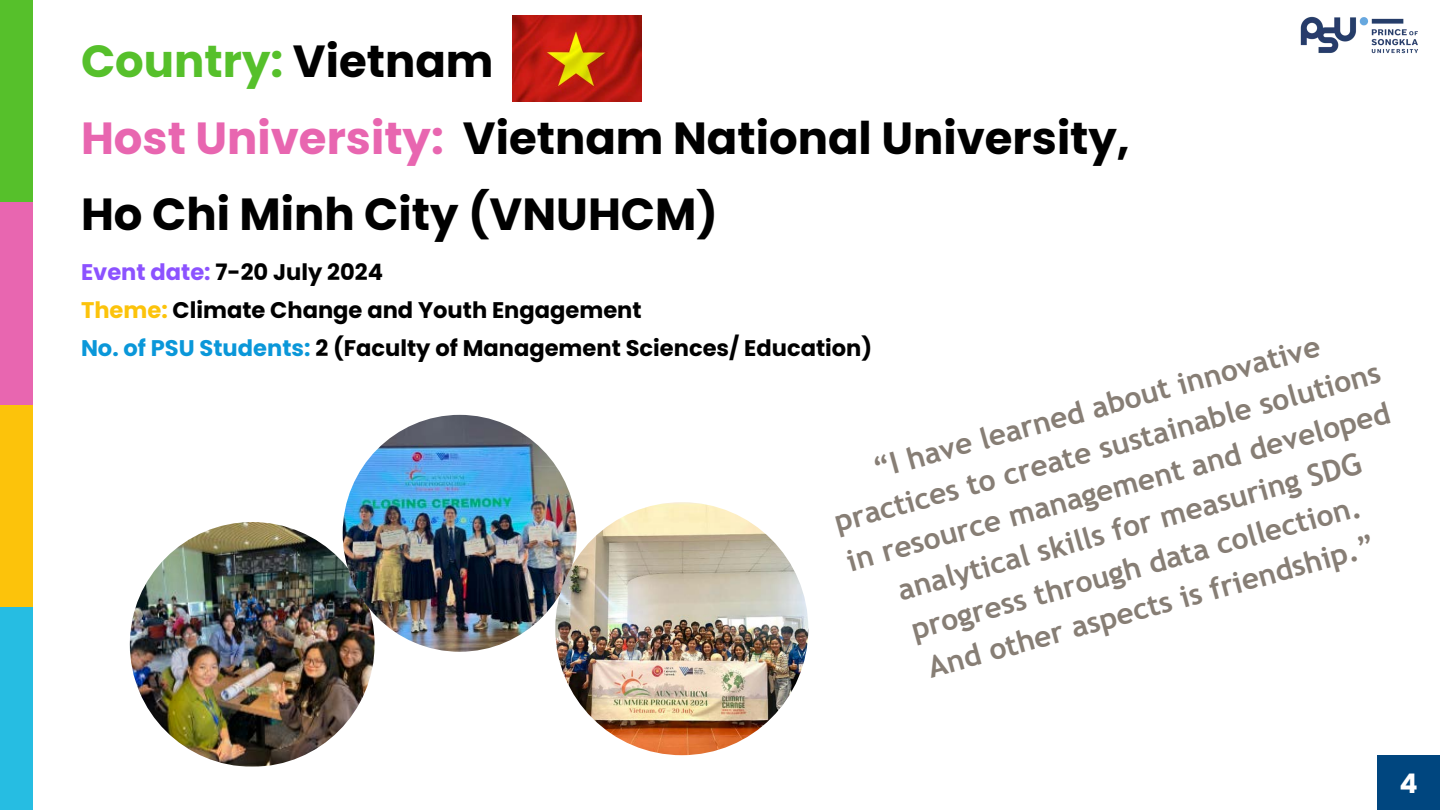
<style>
.page{position:relative;width:1440px;height:810px;background:#fff}
.page>*{position:absolute;margin:0;border:0;box-sizing:border-box;transform-origin:0 0}
.t1{font:700 45px "Poppins";color:#000}
.t2{font:700 45px "Poppins";color:#56c02b}
.t3{font:700 30px/41.2px "Trebuchet MS";color:#877e75;text-align:center}
.t4{font:700 27px "Poppins";color:#fff}
.t5{font:700 22.6px "Poppins";color:#000}
.s1{color:#000}
.s2{color:#e866b0}
.s3{color:#8c52ff}
.s4{color:#fcc30b}
.s5{color:#0a97d9}
</style>
<div class="page">
<div style="left:0;top:0;width:32px;height:202px;background:#56c02b"></div>
<div style="left:0;top:202px;width:32px;height:203px;background:#e866b0"></div>
<div style="left:0;top:405px;width:32px;height:202px;background:#fcc30b"></div>
<div style="left:0;top:607px;width:32px;height:203px;background:#26bde2"></div>
<div style="left:1378px;top:755px;width:62px;height:55px;background:#00467f"></div>
<img style="left:1300px;top:16px;width:118px;height:38px">
<img style="left:130px;top:522px;width:245px;height:245px;border-radius:50%">
<img style="left:343px;top:415px;width:234px;height:237px;border-radius:50%">
<img style="left:555px;top:502px;width:253px;height:253px;border-radius:50%">
<img style="left:512px;top:15px;width:129px;height:87px">
<p class="t2" style="left:81px;top:30px;width:414px">Country: <span class="s1">Vietnam</span></p>
<p class="t1" style="left:81px;top:107px;width:1050px"><span class="s2">Host University:</span> Vietnam National University,</p>
<p class="t1" style="left:81px;top:183px;width:638px">Ho Chi Minh City (VNUHCM)</p>
<p class="t5" style="left:81px;top:256px;width:303px"><span class="s3">Event date:</span> 7-20 July 2024</p>
<p class="t5" style="left:81px;top:294px;width:562px"><span class="s4">Theme:</span> Climate Change and Youth Engagement</p>
<p class="t5" style="left:81px;top:333px;width:793px"><span class="s5">No. of PSU Students:</span> 2 (Faculty of Management Sciences/ Education)</p>
<p class="t3" style="left:818px;top:460px;width:567px;rotate:-15deg">“I have learned about innovative practices to create sustainable solutions in resource management and developed analytical skills for measuring SDG progress through data collection.<br>And other aspects is friendship.”</p>
<p class="t4" style="left:1400px;top:765px;width:20px">4</p>
</div>
